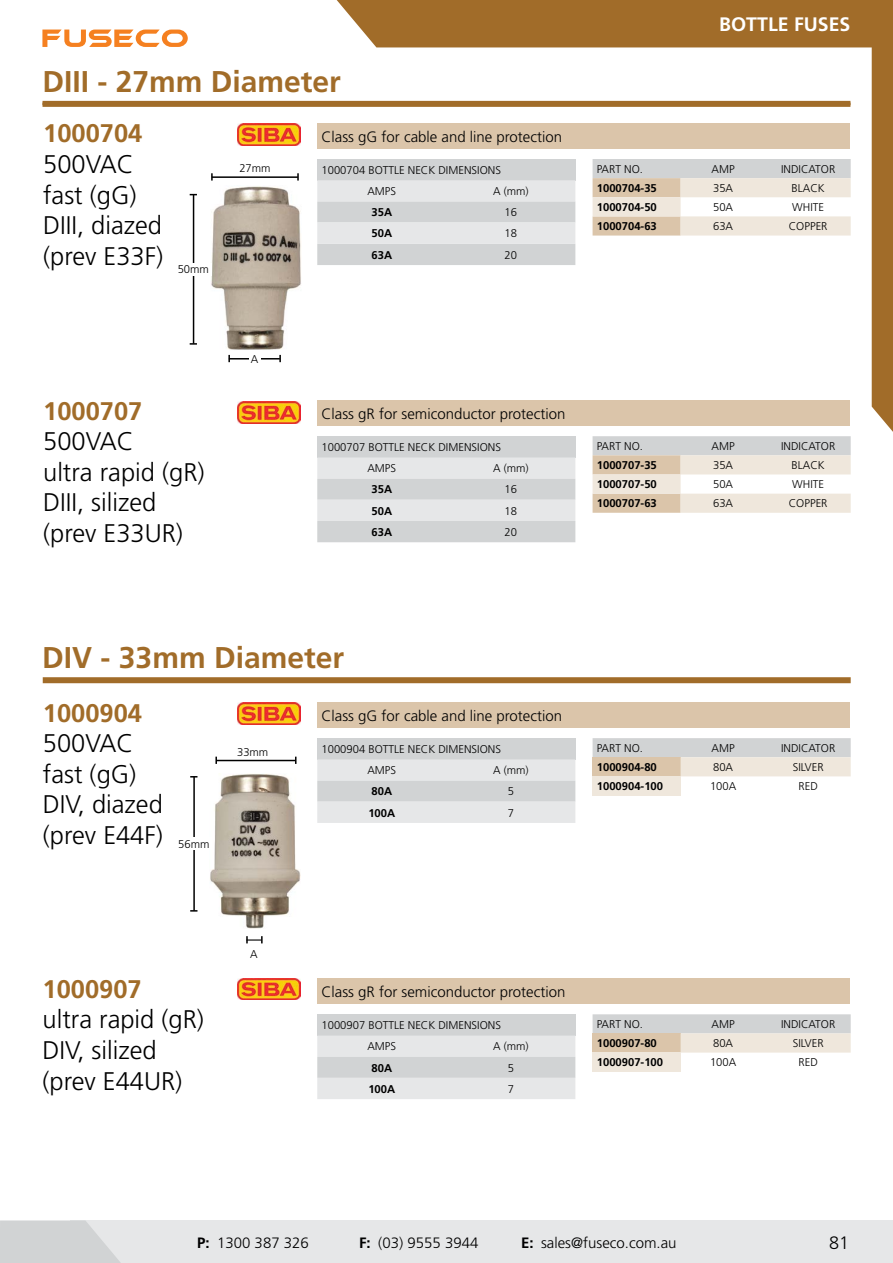
<style>
.page{position:relative;width:893px;height:1263px;background:#fff}
.page>*{position:absolute;margin:0;border:0;box-sizing:border-box;transform-origin:0 0}
.t1{font:700 30px "Frutiger";color:#a16c29}
.t2{font:300 25.5px/30.6px "Frutiger";color:#000}
.t3{font:700 25.5px "Frutiger";color:#a16c29}
.t4{font:700 19.5px "Frutiger";color:#fff}
.t5{font:300 18px "Frutiger";color:#000}
.t6{font:300 15px "Frutiger";color:#000}
.t7{font:300 11.25px/21.3px "Frutiger";color:#000}
.t8{font:700 11.25px "Frutiger";color:#000}
.s1{font-weight:700}
</style>
<div class="page">
<img style="left:237px;top:123px;width:63px;height:22px">
<img style="left:237px;top:402px;width:63px;height:22px">
<img style="left:237px;top:702px;width:63px;height:22px">
<img style="left:237px;top:978px;width:63px;height:22px">
<img style="left:211px;top:186px;width:90px;height:164px">
<hr style="left:229px;top:358px;width:51px;height:1px;background:#000">
<svg style="left:279px;top:355px;width:2px;height:7px"></svg>
<svg style="left:228px;top:355px;width:2px;height:7px"></svg>
<hr style="left:212px;top:176px;width:86px;height:2px;background:#000">
<svg style="left:297px;top:173px;width:2px;height:8px"></svg>
<svg style="left:211px;top:173px;width:2px;height:8px"></svg>
<hr style="left:193px;top:194px;width:1px;height:150px;background:#000">
<svg style="left:190px;top:343px;width:7px;height:2px"></svg>
<div style="left:249px;top:350px;width:11px;height:17px;background:#fff"></div>
<div style="left:175px;top:263px;width:37px;height:12px;background:#fff"></div>
<img style="left:210px;top:774px;width:91px;height:155px">
<svg style="left:246px;top:936px;width:17px;height:7px"></svg>
<hr style="left:216px;top:760px;width:80px;height:1px;background:#000">
<svg style="left:295px;top:757px;width:2px;height:7px"></svg>
<svg style="left:215px;top:757px;width:2px;height:7px"></svg>
<hr style="left:193px;top:777px;width:2px;height:134px;background:#000">
<div style="left:176px;top:837px;width:36px;height:13px;background:#fff"></div>
<div style="left:71px;top:1220px;width:822px;height:43px;background:#e6e7e8"></div>
<svg style="left:0;top:1220px;width:121px;height:43px"></svg>
<svg style="left:43px;top:30px;width:145px;height:17px"></svg>
<div style="left:43px;top:101px;width:807px;height:6px;background:#a16c29"></div>
<div style="left:43px;top:677px;width:808px;height:6px;background:#a16c29"></div>
<svg style="left:593px;top:738px;width:258px;height:38px;background:#dcd7cf"></svg>
<div style="left:593px;top:776px;width:88px;height:19px;background:#efe7dc"></div>
<svg style="left:593px;top:1014px;width:258px;height:38px;background:#dcd7cf"></svg>
<div style="left:593px;top:1052px;width:88px;height:20px;background:#efe7dc"></div>
<svg style="left:317px;top:0;width:576px;height:542px"></svg>
<div style="left:317px;top:738px;width:258px;height:21px;background:#d1d3d4"></div>
<svg style="left:317px;top:759px;width:258px;height:64px;background:#dfe0e1"></svg>
<div style="left:317px;top:1014px;width:258px;height:21px;background:#d1d3d4"></div>
<svg style="left:317px;top:1035px;width:258px;height:64px;background:#dfe0e1"></svg>
<div style="left:317px;top:123px;width:533px;height:26px;background:#dbc5aa"></div>
<div style="left:317px;top:400px;width:533px;height:26px;background:#dbc5aa"></div>
<div style="left:317px;top:702px;width:533px;height:26px;background:#dbc5aa"></div>
<div style="left:317px;top:979px;width:533px;height:25px;background:#dbc5aa"></div>
<h1 class="t1" style="left:43px;top:64px;width:300px">DIII - 27mm Diameter</h1>
<h2 class="t3" style="left:43px;top:119px;width:101px">1000704</h2>
<h2 class="t2" style="left:43px;top:149px;width:121px">500VAC fast (gG)<br>DIII, diazed (prev E33F)</h2>
<h3 class="t6" style="left:322px;top:128px;width:242px">Class gG for cable and line protection</h3>
<p class="t7" style="left:239px;top:157px;width:33px">27mm</p>
<p class="t7" style="left:367px;top:159px;width:135px;text-indent:-46px">1000704 BOTTLE NECK DIMENSIONS<br>AMPS</p>
<p class="t7" style="left:493px;top:181px;width:37px">A (mm)</p>
<p class="t8" style="left:371px;top:206px;width:22px">35A</p>
<p class="t7" style="left:505px;top:202px;width:14px">16</p>
<p class="t8" style="left:371px;top:227px;width:22px">50A</p>
<p class="t7" style="left:505px;top:223px;width:14px">18</p>
<p class="t8" style="left:371px;top:248px;width:22px">63A</p>
<p class="t7" style="left:505px;top:244px;width:14px">20</p>
<p class="t7" style="left:178px;top:259px;width:33px">50mm</p>
<h2 class="t3" style="left:43px;top:396px;width:101px">1000707</h2>
<h2 class="t2" style="left:43px;top:426px;width:163px">500VAC<br>ultra rapid (gR)<br>DIII, silized (prev E33UR)</h2>
<p class="t7" style="left:251px;top:348px;width:9px">A</p>
<h3 class="t6" style="left:322px;top:405px;width:245px">Class gR for semiconductor protection</h3>
<p class="t7" style="left:367px;top:436px;width:135px;text-indent:-46px">1000707 BOTTLE NECK DIMENSIONS<br>AMPS</p>
<p class="t7" style="left:493px;top:458px;width:37px">A (mm)</p>
<p class="t8" style="left:371px;top:483px;width:22px">35A</p>
<p class="t7" style="left:505px;top:479px;width:14px">16</p>
<p class="t8" style="left:371px;top:504px;width:22px">50A</p>
<p class="t7" style="left:505px;top:500px;width:14px">18</p>
<p class="t8" style="left:371px;top:525px;width:22px">63A</p>
<p class="t7" style="left:505px;top:521px;width:14px">20</p>
<h3 class="t4" style="left:719px;top:13px;width:133px">BOTTLE FUSES</h3>
<p class="t7" style="left:597px;top:158px;width:48px">PART NO.</p>
<p class="t7" style="left:711px;top:158px;width:25px">AMP</p>
<p class="t7" style="left:781px;top:158px;width:56px">INDICATOR</p>
<p class="t8" style="left:597px;top:181px;width:62px">1000704-35</p>
<p class="t7" style="left:713px;top:177px;width:22px">35A</p>
<p class="t7" style="left:792px;top:177px;width:35px">BLACK</p>
<p class="t8" style="left:597px;top:201px;width:62px">1000704-50</p>
<p class="t7" style="left:713px;top:196px;width:22px">50A</p>
<p class="t7" style="left:792px;top:196px;width:33px">WHITE</p>
<p class="t8" style="left:597px;top:220px;width:62px">1000704-63</p>
<p class="t7" style="left:713px;top:216px;width:22px">63A</p>
<p class="t7" style="left:789px;top:216px;width:40px">COPPER</p>
<p class="t7" style="left:597px;top:435px;width:48px">PART NO.</p>
<p class="t7" style="left:711px;top:435px;width:25px">AMP</p>
<p class="t7" style="left:781px;top:435px;width:56px">INDICATOR</p>
<p class="t8" style="left:597px;top:459px;width:62px">1000707-35</p>
<p class="t7" style="left:713px;top:455px;width:22px">35A</p>
<p class="t7" style="left:792px;top:455px;width:35px">BLACK</p>
<p class="t8" style="left:597px;top:478px;width:62px">1000707-50</p>
<p class="t7" style="left:713px;top:474px;width:22px">50A</p>
<p class="t7" style="left:792px;top:474px;width:33px">WHITE</p>
<p class="t8" style="left:597px;top:497px;width:62px">1000707-63</p>
<p class="t7" style="left:713px;top:493px;width:22px">63A</p>
<p class="t7" style="left:789px;top:493px;width:40px">COPPER</p>
<h1 class="t1" style="left:42px;top:640px;width:303px">DIV - 33mm Diameter</h1>
<h2 class="t3" style="left:43px;top:698px;width:101px">1000904</h2>
<h2 class="t2" style="left:43px;top:728px;width:121px">500VAC fast (gG)<br>DIV, diazed (prev E44F)</h2>
<p class="t7" style="left:178px;top:833px;width:33px">56mm</p>
<p class="t7" style="left:237px;top:741px;width:33px">33mm</p>
<h3 class="t6" style="left:322px;top:707px;width:242px">Class gG for cable and line protection</h3>
<p class="t7" style="left:367px;top:738px;width:135px;text-indent:-46px">1000904 BOTTLE NECK DIMENSIONS<br>AMPS</p>
<p class="t7" style="left:493px;top:760px;width:37px">A (mm)</p>
<p class="t8" style="left:371px;top:785px;width:22px">80A</p>
<p class="t7" style="left:508px;top:781px;width:8px">5</p>
<p class="t8" style="left:368px;top:806px;width:28px">100A</p>
<p class="t7" style="left:508px;top:802px;width:8px">7</p>
<p class="t7" style="left:597px;top:737px;width:48px">PART NO.</p>
<p class="t7" style="left:711px;top:737px;width:25px">AMP</p>
<p class="t7" style="left:781px;top:737px;width:56px">INDICATOR</p>
<p class="t8" style="left:597px;top:760px;width:62px">1000904-80</p>
<p class="t7" style="left:713px;top:756px;width:22px">80A</p>
<p class="t7" style="left:793px;top:756px;width:32px">SILVER</p>
<p class="t8" style="left:597px;top:780px;width:68px">1000904-100</p>
<p class="t7" style="left:710px;top:776px;width:28px">100A</p>
<p class="t7" style="left:798px;top:776px;width:21px">RED</p>
<h2 class="t3" style="left:43px;top:974px;width:101px">1000907</h2>
<h2 class="t2" style="left:43px;top:1004px;width:163px">ultra rapid (gR)<br>DIV, silized (prev E44UR)</h2>
<p class="t7" style="left:250px;top:943px;width:9px">A</p>
<h3 class="t6" style="left:322px;top:983px;width:245px">Class gR for semiconductor protection</h3>
<p class="t7" style="left:367px;top:1014px;width:135px;text-indent:-46px">1000907 BOTTLE NECK DIMENSIONS<br>AMPS</p>
<p class="t7" style="left:493px;top:1036px;width:37px">A (mm)</p>
<p class="t8" style="left:371px;top:1061px;width:22px">80A</p>
<p class="t7" style="left:508px;top:1057px;width:8px">5</p>
<p class="t8" style="left:368px;top:1082px;width:28px">100A</p>
<p class="t7" style="left:508px;top:1078px;width:8px">7</p>
<p class="t7" style="left:597px;top:1013px;width:48px">PART NO.</p>
<p class="t7" style="left:711px;top:1013px;width:25px">AMP</p>
<p class="t7" style="left:781px;top:1013px;width:56px">INDICATOR</p>
<p class="t8" style="left:597px;top:1037px;width:62px">1000907-80</p>
<p class="t7" style="left:713px;top:1033px;width:22px">80A</p>
<p class="t7" style="left:793px;top:1033px;width:32px">SILVER</p>
<p class="t8" style="left:597px;top:1056px;width:68px">1000907-100</p>
<p class="t7" style="left:710px;top:1052px;width:28px">100A</p>
<p class="t7" style="left:798px;top:1052px;width:21px">RED</p>
<h3 class="t6" style="left:197px;top:1234px;width:113px"><span class="s1">P:</span> 1300 387 326</h3>
<h3 class="t6" style="left:359px;top:1234px;width:121px"><span class="s1">F:</span> (03) 9555 3944</h3>
<h3 class="t6" style="left:521px;top:1234px;width:157px"><span class="s1">E:</span> sales@fuseco.com.au</h3>
<h3 class="t5" style="left:829px;top:1232px;width:22px">81</h3>
</div>
